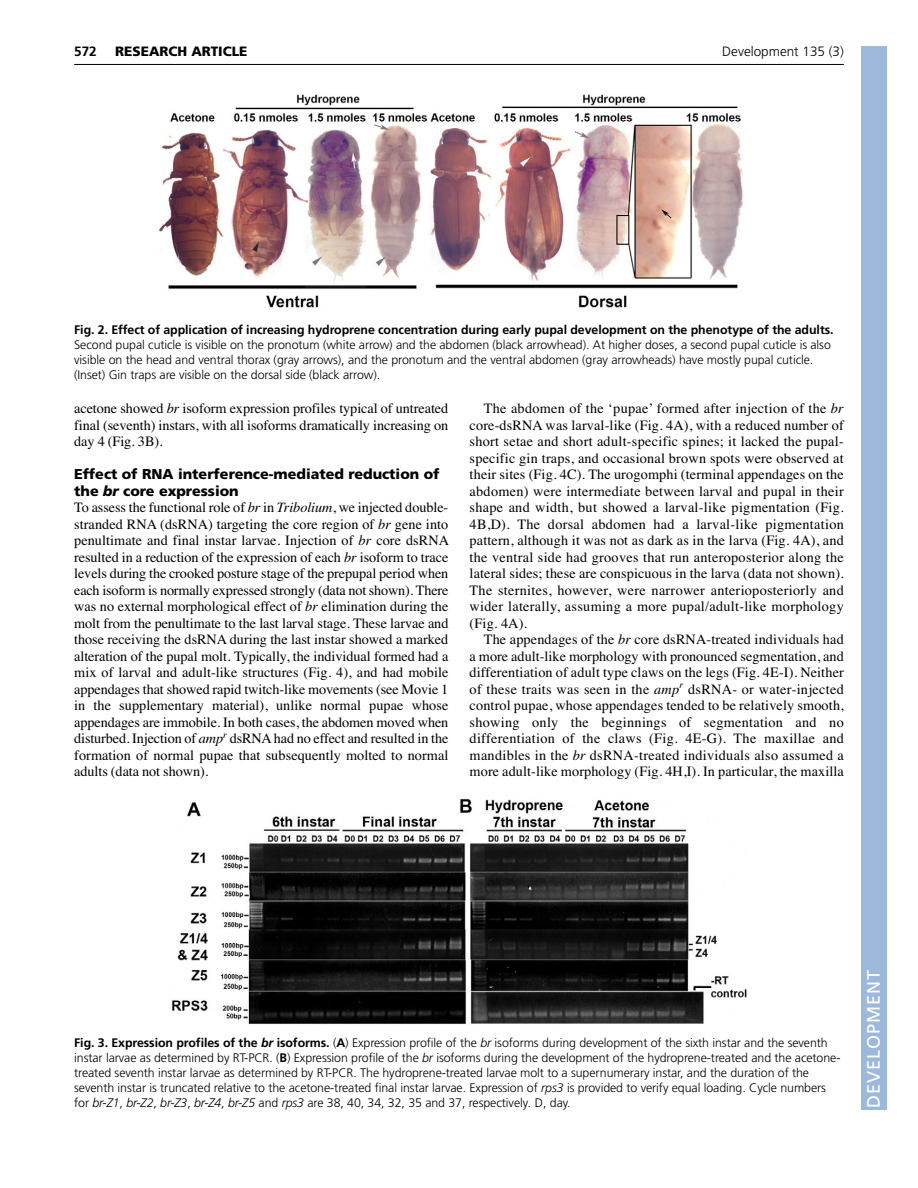
<style>
.page{position:relative;width:918px;height:1188px;background:#fff}
.page>*{position:absolute;margin:0;border:0;box-sizing:border-box;transform-origin:0 0}
.t1{font:18px "Frutiger LT Std";letter-spacing:.055em;color:#fff}
.t2{font:14.25px/16.5px "Times";letter-spacing:.005em;color:#000;text-align:justify}
.t3{font:900 14.25px/16.5px "Frutiger LT Std";color:#000}
.t4{font:300 13.5px "Frutiger LT Std";color:#000}
.t5{font:900 13.5px "Frutiger LT Std";color:#000}
.t6{font:700 13.5px "Frutiger LT Std";color:#000}
.t7{font:300 12.3px/15px "Frutiger LT Std";letter-spacing:-.005em;color:#000}
.t8{font:700 12.3px "Frutiger LT Std";letter-spacing:-.005em;color:#000}
.s1{font-style:italic}
.s2{font-weight:700}
.s3{font-weight:700;font-style:italic}
</style>
<div class="page">
<hr style="left:74px;top:64px;width:770px;height:1px;background:#000">
<img style="left:159px;top:94px;width:584px;height:214px">
<img style="left:172px;top:798px;width:575px;height:226px">
<div style="left:861px;top:46px;width:25px;height:1064px;background:#9cb9db"></div>
<p class="t6" style="left:74px;top:46px;width:24px">572</p>
<p class="t5" style="left:115px;top:46px;width:134px">RESEARCH ARTICLE</p>
<p class="t4" style="left:722px;top:46px;width:123px">Development 135 (3)</p>
<p class="t8" style="left:74px;top:325px;width:761px">Fig. 2. Effect of application of increasing hydroprene concentration during early pupal development on the phenotype of the adults.</p>
<p class="t7" style="left:74px;top:338px;width:758px">Second pupal cuticle is visible on the pronotum (white arrow) and the abdomen (black arrowhead). At higher doses, a second pupal cuticle is also visible on the head and ventral thorax (gray arrows), and the pronotum and the ventral abdomen (gray arrowheads) have mostly pupal cuticle. (Inset) Gin traps are visible on the dorsal side (black arrow).</p>
<p class="t2" style="left:74px;top:402px;width:376px">acetone showed <span class="s1">br</span> isoform expression profiles typical of untreated final (seventh) instars, with all isoforms dramatically increasing on day 4 (Fig. 3B).</p>
<p class="t3" style="left:74px;top:467px;width:367px">Effect of RNA interference-mediated reduction of the <span class="s1">br</span> core expression</p>
<p class="t2" style="left:74px;top:501px;width:376px">To assess the functional role of <span class="s1">br</span> in <span class="s1">Tribolium</span>, we injected double&shy;stranded RNA (dsRNA) targeting the core region of <span class="s1">br</span> gene into penultimate and final instar larvae. Injection of <span class="s1">br</span> core dsRNA resulted in a reduction of the expression of each <span class="s1">br</span> isoform to trace levels during the crooked posture stage of the prepupal period when each isoform is normally expressed strongly (data not shown). There was no external morphological effect of <span class="s1">br</span> elimination during the molt from the penultimate to the last larval stage. These larvae and those receiving the dsRNA during the last instar showed a marked alteration of the pupal molt. Typically, the individual formed had a mix of larval and adult-like structures (Fig. 4), and had mobile appendages that showed rapid twitch-like movements (see Movie 1 in the supplementary material), unlike normal pupae whose appendages are immobile. In both cases, the abdomen moved when disturbed. Injection of <span class="s1">amp</span><sup>r</sup> dsRNA had no effect and resulted in the formation of normal pupae that subsequently molted to normal adults (data not shown).</p>
<p class="t2" style="left:470px;top:402px;width:376px;text-indent:14px">The abdomen of the ‘pupae’ formed after injection of the <span class="s1">br </span>core-dsRNA was larval-like (Fig. 4A), with a reduced number of short setae and short adult-specific spines; it lacked the pupal&shy;specific gin traps, and occasional brown spots were observed at their sites (Fig. 4C). The urogomphi (terminal appendages on the abdomen) were intermediate between larval and pupal in their shape and width, but showed a larval-like pigmentation (Fig.<br>4B,D). The dorsal abdomen had a larval-like pigmentation pattern, although it was not as dark as in the larva (Fig. 4A), and the ventral side had grooves that run anteroposterior along the lateral sides; these are conspicuous in the larva (data not shown).<br>The sternites, however, were narrower anterioposteriorly and wider laterally, assuming a more pupal/adult-like morphology (Fig. 4A).</p>
<p class="t2" style="left:470px;top:633px;width:376px;text-indent:14px">The appendages of the <span class="s1">br</span> core dsRNA-treated individuals had a more adult-like morphology with pronounced segmentation, and differentiation of adult type claws on the legs (Fig. 4E-I). Neither of these traits was seen in the <span class="s1">amp</span><sup>r</sup> dsRNA- or water-injected control pupae, whose appendages tended to be relatively smooth, showing only the beginnings of segmentation and no differentiation of the claws (Fig. 4E-G). The maxillae and mandibles in the <span class="s1">br</span> dsRNA-treated individuals also assumed a more adult-like morphology (Fig. 4H,I). In particular, the maxilla</p>
<p class="t7" style="left:74px;top:1036px;width:768px"><span class="s2">Fig. 3. Expression profiles of the</span> <span class="s3">br</span> <span class="s2">isoforms.</span> (<span class="s2">A</span>) Expression profile of the <span class="s1">br</span> isoforms during development of the sixth instar and the seventh instar larvae as determined by RT-PCR. (<span class="s2">B</span>) Expression profile of the <span class="s1">br</span> isoforms during the development of the hydroprene-treated and the acetone&shy;treated seventh instar larvae as determined by RT-PCR. The hydroprene-treated larvae molt to a supernumerary instar, and the duration of the seventh instar is truncated relative to the acetone-treated final instar larvae. Expression of <span class="s1">rps3</span> is provided to verify equal loading. Cycle numbers for <span class="s1">br-Z1</span>, <span class="s1">br-Z2</span>, <span class="s1">br-Z3</span>, <span class="s1">br-Z4</span>, <span class="s1">br-Z5</span> and <span class="s1">rps3</span> are 38, 40, 34, 32, 35 and 37, respectively<span class="s1">.</span> D, day.</p>
<p class="t1" style="left:863px;top:1108px;width:140px;rotate:-90deg">DEVELOPMENT</p>
</div>
